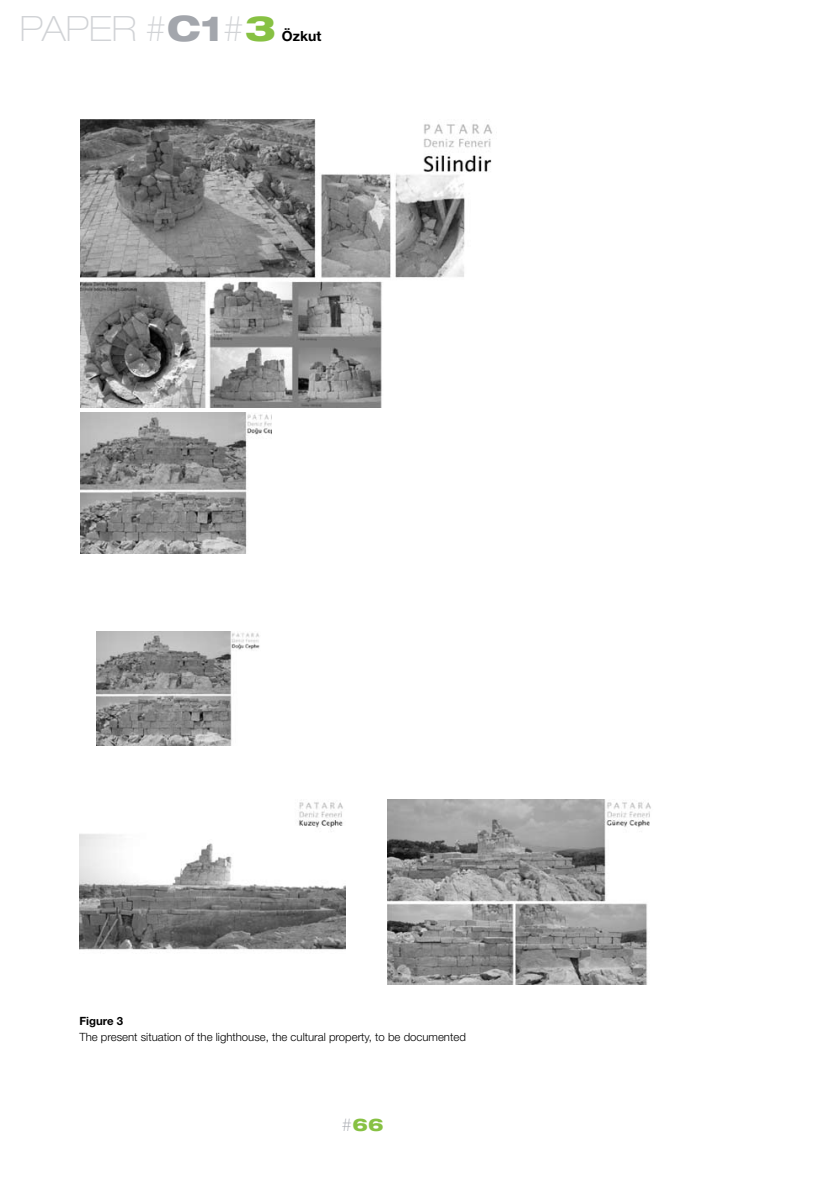
<style>
.page{position:relative;width:819px;height:1191px;background:#fff}
.page>*{position:absolute;margin:0;border:0;box-sizing:border-box;transform-origin:0 0}
.t1{font:100 expanded 35px "Helvetica Neue";color:#d1d3d6}
.t2{font:800 expanded 17.5px "Helvetica Neue";color:#87c143}
.t3{font:700 14px "Helvetica Neue";color:#000}
.t4{font:300 11.38px "Helvetica Neue";color:#000}
.t5{font:700 11.38px "Helvetica Neue";color:#000}
.s1{font-weight:800;color:#a3a6ac}
.s2{font-weight:800;color:#87c143}
.s3{font-weight:100;color:#a3a6ac}
</style>
<div class="page">
<img style="left:81px;top:119px;width:411px;height:289px">
<img style="left:80px;top:413px;width:192px;height:140px">
<img style="left:388px;top:800px;width:263px;height:185px">
<img style="left:80px;top:802px;width:266px;height:148px">
<img style="left:96px;top:631px;width:164px;height:114px">
<h1 class="t1" style="left:20px;top:8px;width:255px">PAPER #<span class="s1">C1</span> #<span class="s2">3</span></h1>
<p class="t3" style="left:282px;top:28px;width:41px">Özkut</p>
<p class="t5" style="left:79px;top:1013px;width:45px">Figure 3</p>
<p class="t4" style="left:79px;top:1029px;width:388px">The present situation of the lighthouse, the cultural property, to be documented</p>
<h2 class="t2" style="left:341px;top:1113px;width:44px"><span class="s3">#</span>66</h2>
</div>
